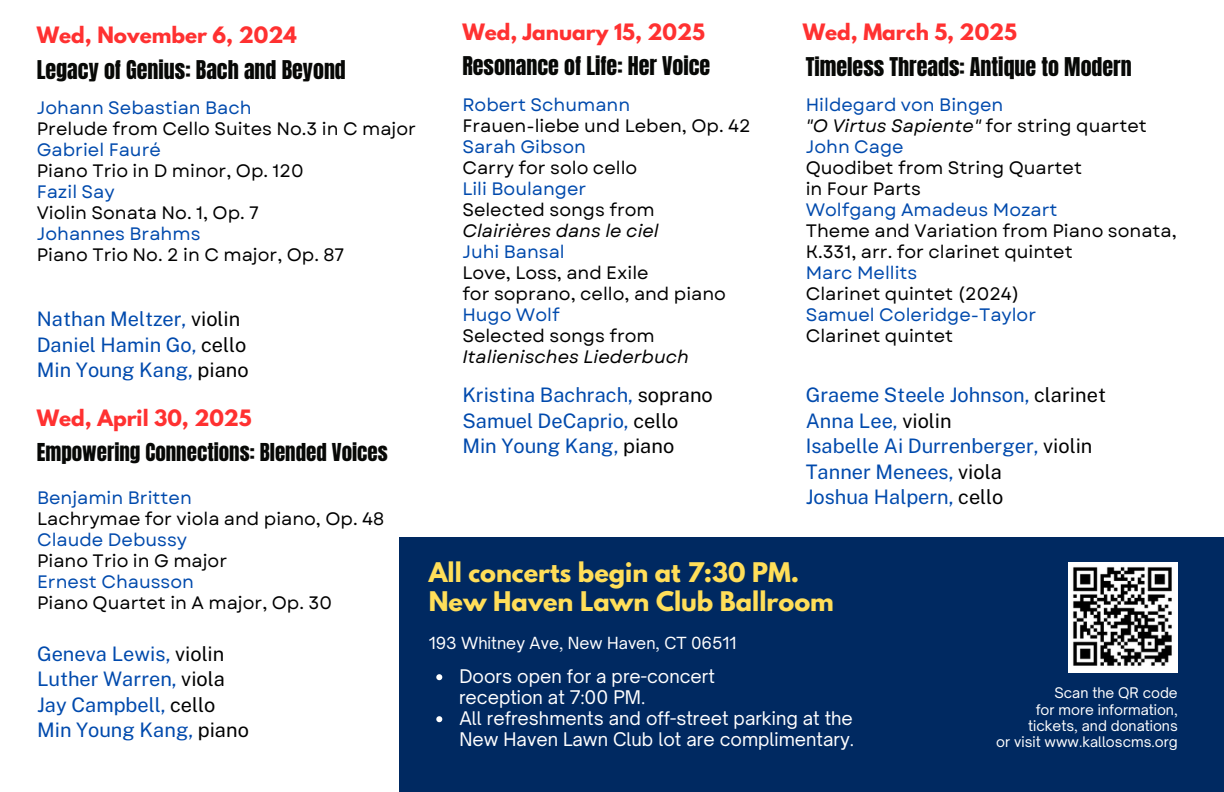
<style>
.page{position:relative;width:1224px;height:792px;background:#fff}
.page>*{position:absolute;margin:0;border:0;box-sizing:border-box;transform-origin:0 0}
.t1{font:700 24px/28.4px "League Spartan";color:#ffde59}
.t2{font:22px "Anton";color:#070806}
.t3{font:21px "Anton";color:#070806}
.t4{font:20px/25.6px "Public Sans";color:#004aad}
.t5{font:700 20px "League Spartan";color:#ff3131}
.t6{font:18px/21px "Garet";color:#000}
.t7{font:18px/21px "Open Sauce One";color:#fff}
.t8{font:italic 18px "Garet";color:#000}
.t9{font:16px "Open Sauce One";color:#fff}
.t10{font:14px/16.4px "Open Sauce One";color:#fff;text-align:right}
.s1{color:#004aad}
.s2{color:#000}
.s3{font-style:italic}
</style>
<div class="page">
<div style="left:399px;top:538px;width:825px;height:254px;background:#002961"></div>
<img style="left:1068px;top:563px;width:110px;height:109px">
<svg style="left:436px;top:674px;width:6px;height:6px"></svg>
<svg style="left:436px;top:716px;width:6px;height:6px"></svg>
<h5 class="t5" style="left:37px;top:25px;width:261px">Wed, November 6, 2024</h5>
<h5 class="t5" style="left:462px;top:22px;width:244px">Wed, January 15, 2025</h5>
<h5 class="t5" style="left:803px;top:22px;width:216px">Wed, March 5, 2025</h5>
<h4 class="t2" style="left:37px;top:54px;width:311px">Legacy of Genius: Bach and Beyond</h4>
<h4 class="t2" style="left:462px;top:50px;width:249px">Resonance of Life: Her Voice</h4>
<h3 class="t2" style="left:806px;top:51px;width:328px">Timeless Threads: Antique to Modern</h3>
<h5 class="t6" style="left:37px;top:97px;width:381px"><span class="s1">Johann Sebastian Bach<br></span>Prelude from Cello Suites No.3 in C major<br><span class="s1">Gabriel Fauré<br></span>Piano Trio in D minor, Op. 120<br><span class="s1">Fazil Say<br></span>Violin Sonata No. 1, Op. 7<br><span class="s1">Johannes Brahms</span></h5>
<h1 class="t6" style="left:37px;top:244px;width:309px">Piano Trio No. 2 in C major, Op. 87</h1>
<p class="t4" style="left:37px;top:306px;width:213px">Nathan Meltzer, <span class="s2">violin<br></span>Daniel Hamin Go, <span class="s2">cello<br></span>Min Young Kang, <span class="s2">piano</span></p>
<h4 class="t5" style="left:37px;top:408px;width:216px">Wed, April 30, 2025</h4>
<h4 class="t3" style="left:37px;top:437px;width:352px">Empowering Connections: Blended Voices</h4>
<p class="t6" style="left:37px;top:488px;width:349px"><span class="s1">Benjamin Britten<br></span>Lachrymae for viola and piano, Op. 48<br><span class="s1">Claude Debussy<br></span>Piano Trio in G major<br><span class="s1">Ernest Chausson</span></p>
<p class="t6" style="left:37px;top:593px;width:296px">Piano Quartet in A major, Op. 30</p>
<p class="t4" style="left:37px;top:640px;width:213px">Geneva Lewis, <span class="s2">violin<br></span>Luther Warren, <span class="s2">viola<br></span>Jay Campbell, <span class="s2">cello<br></span>Min Young Kang, <span class="s2">piano</span></p>
<h6 class="t6" style="left:462px;top:94px;width:290px"><span class="s1">Robert Schumann<br></span>Frauen-liebe und Leben, Op. 42<br><span class="s1">Sarah Gibson<br></span>Carry for solo cello<br><span class="s1">Lili Boulanger<br></span>Selected songs from<br><span class="s3">Clairières dans le ciel<br></span><span class="s1">Juhi Bansal<br></span>Love, Loss, and Exile<br>for soprano, cello, and piano<br><span class="s1">Hugo Wolf<br></span>Selected songs from</h6>
<p class="t8" style="left:462px;top:344px;width:228px">Italienisches Liederbuch</p>
<p class="t4" style="left:462px;top:382px;width:252px">Kristina Bachrach, <span class="s2">soprano<br></span>Samuel DeCaprio, <span class="s2">cello<br></span>Min Young Kang, <span class="s2">piano</span></p>
<h5 class="t6" style="left:806px;top:94px;width:372px"><span class="s1">Hildegard von Bingen<br></span><span class="s3">"O Virtus Sapiente"</span> for string quartet<br><span class="s1">John Cage<br></span>Quodibet from String Quartet<br>in Four Parts<br><span class="s1">Wolfgang Amadeus Mozart<br></span>Theme and Variation from Piano sonata,<br>K.331, arr. for clarinet quintet<br><span class="s1">Marc Mellits<br></span>Clarinet quintet (2024)<br><span class="s1">Samuel Coleridge-Taylor<br></span>Clarinet quintet</h5>
<p class="t4" style="left:806px;top:382px;width:302px">Graeme Steele Johnson, <span class="s2">clarinet<br></span>Anna Lee, <span class="s2">violin<br></span>Isabelle Ai Durrenberger, <span class="s2">violin<br></span>Tanner Menees, <span class="s2">viola<br></span>Joshua Halpern, <span class="s2">cello</span></p>
<h2 class="t1" style="left:429px;top:561px;width:407px">All concerts begin at 7:30 PM.<br>New Haven Lawn Club Ballroom</h2>
<h2 class="t9" style="left:429px;top:633px;width:309px">193 Whitney Ave, New Haven, CT 06511</h2>
<h2 class="t7" style="left:459px;top:666px;width:257px">Doors open for a pre-concert</h2>
<h3 class="t7" style="left:459px;top:687px;width:188px">reception at 7:00 PM.</h3>
<h3 class="t7" style="left:459px;top:708px;width:396px">All refreshments and off-street parking at the<br>New Haven Lawn Club lot are complimentary.</h3>
<h4 class="t10" style="left:996px;top:685px;width:183px">Scan the QR code<br>for more information, tickets, and donations<br>or visit www.kalloscms.org</h4>
</div>
